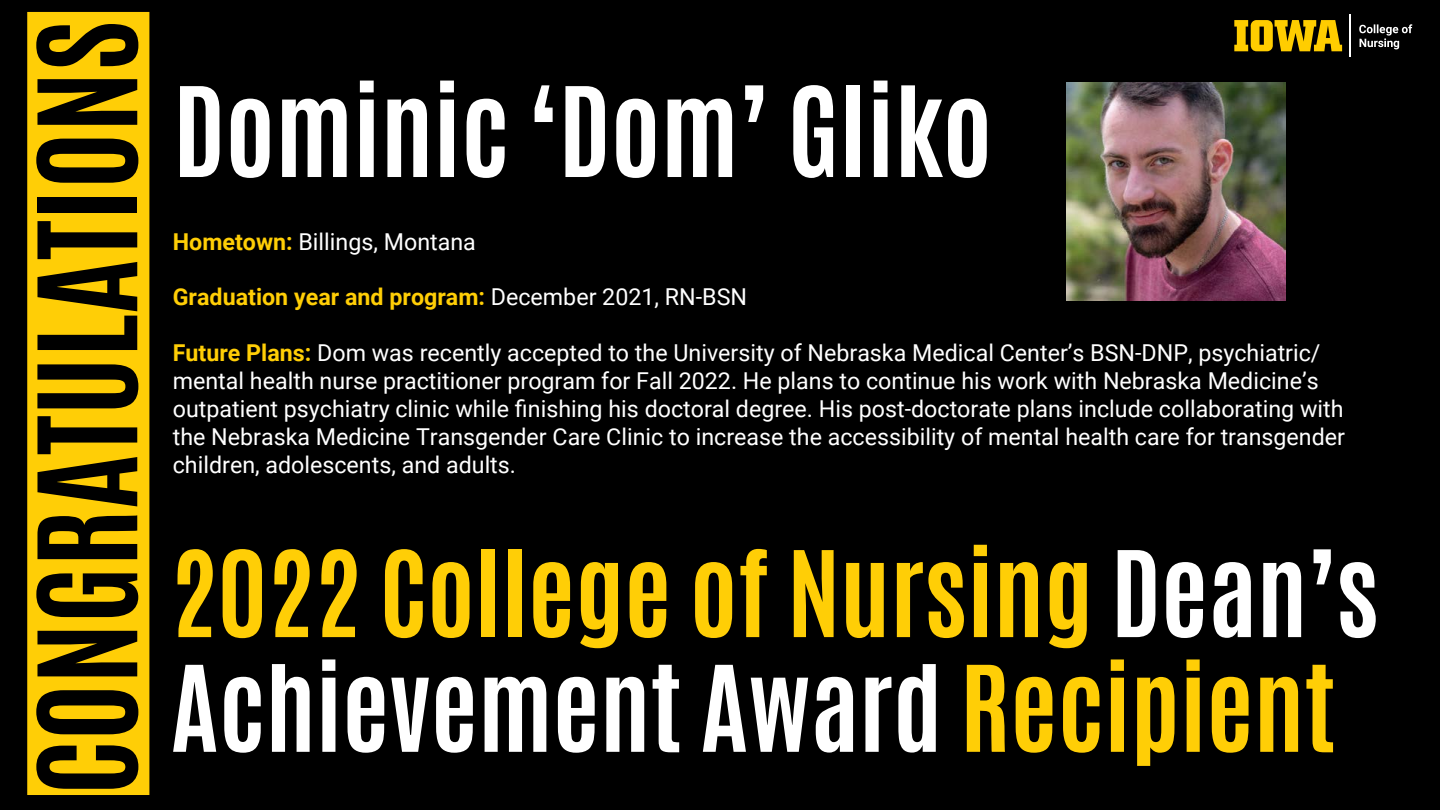
<style>
.page{position:relative;width:1440px;height:810px;background:#000}
.page>*{position:absolute;margin:0;border:0;box-sizing:border-box;transform-origin:0 0}
.t1{font:700 116.1px "Antonio";color:#000}
.t2{font:700 105.75px "Antonio";color:#fff}
.t3{font:700 101.25px/114.8px "Antonio";color:#ffce06}
.t4{font:23.25px/27.9px "Roboto";color:#fff}
.t5{font:700 23.25px "Roboto";color:#ffce06}
.s1{font-weight:700;color:#ffce06}
.s2{font-weight:400;color:#fff}
.s3{color:#fff}
</style>
<div class="page">
<svg style="left:1234px;top:20px;width:108px;height:31px"></svg>
<svg style="left:1359px;top:24px;width:53px;height:25px"></svg>
<hr style="left:1350px;top:14px;width:1px;height:43px;background:#fff">
<div style="left:27px;top:12px;width:122px;height:783px;background:#ffce06"></div>
<img style="left:1067px;top:82px;width:218px;height:219px">
<h1 class="t1" style="left:0;top:795px;width:776px;rotate:-90deg">CONGRATULATIONS</h1>
<h2 class="t2" style="left:173px;top:52px;width:821px">Dominic ‘Dom’ Gliko</h2>
<p class="t4" style="left:173px;top:227px;width:305px"><span class="s1">Hometown:</span> Billings, Montana</p>
<p class="t5" style="left:173px;top:281px;width:576px">Graduation year and program: <span class="s2">December 2021, RN-BSN</span></p>
<p class="t4" style="left:173px;top:338px;width:1174px"><span class="s1">Future Plans:</span> Dom was recently accepted to the University of Nebraska Medical Center’s BSN-DNP, psychiatric/ mental health nurse practitioner program for Fall 2022. He plans to continue his work with Nebraska Medicine’s outpatient psychiatry clinic while finishing his doctoral degree. His post-doctorate plans include collaborating with the Nebraska Medicine Transgender Care Clinic to increase the accessibility of mental health care for transgender children, adolescents, and adults.</p>
<h3 class="t3" style="left:171px;top:538px;width:1210px">2022 College of Nursing <span class="s3">Dean’s<br>Achievement Award</span> Recipient</h3>
</div>
